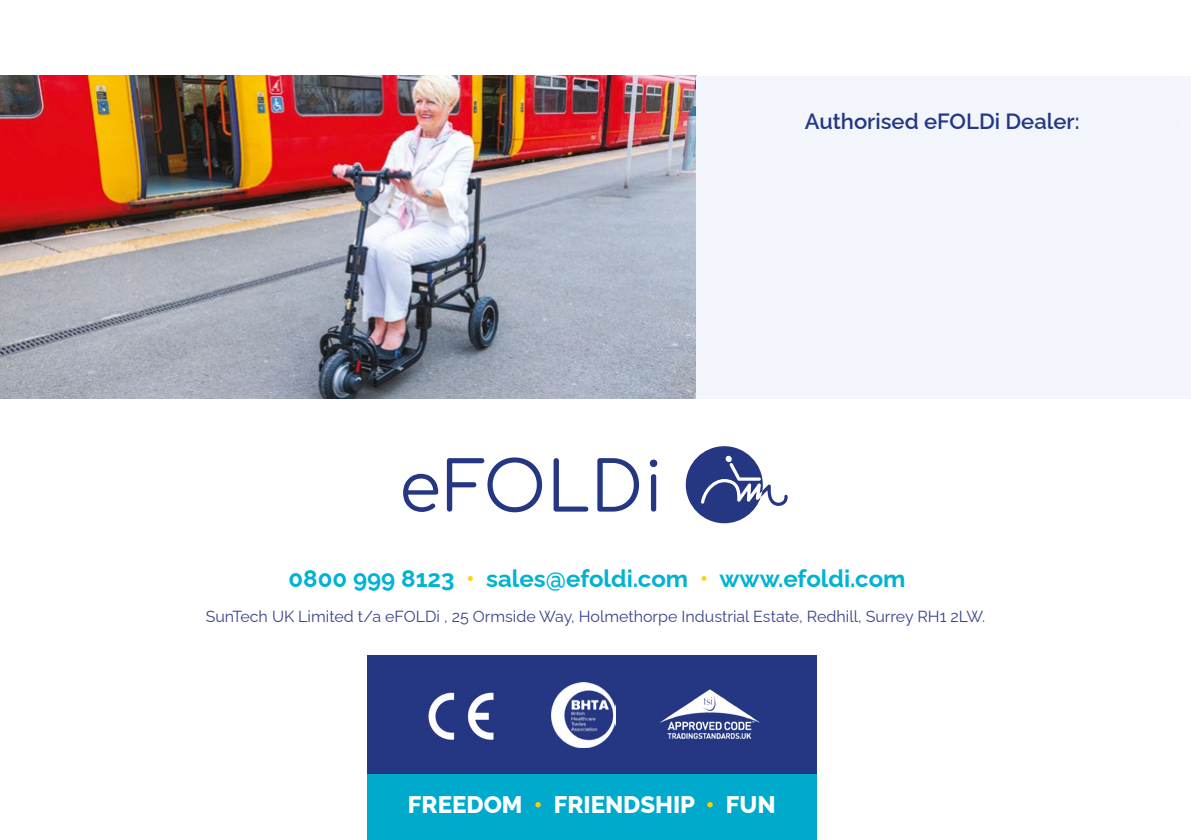
<style>
.page{position:relative;width:1191px;height:840px;background:#fff}
.page>*{position:absolute;margin:0;border:0;box-sizing:border-box;transform-origin:0 0}
.t1{font:700 24px "Raleway";color:#00b3d2}
.t2{font:800 24px "Raleway";color:#fff}
.t3{font:600 22px "Raleway";color:#253783}
.t4{font:16px "Raleway";color:#3a448d}
.s1{color:#ffd518}
.s2{color:#ffd100}
</style>
<div class="page">
<div style="left:367px;top:655px;width:449px;height:122px;background:#253783"></div>
<img style="left:0;top:76px;width:696px;height:322px">
<div style="left:696px;top:76px;width:495px;height:322px;background:#f2f5fc"></div>
<div style="left:367px;top:774px;width:449px;height:65px;background:#00aacd"></div>
<svg style="left:403px;top:473px;width:35px;height:38px"></svg>
<svg style="left:447px;top:457px;width:95px;height:55px"></svg>
<svg style="left:553px;top:458px;width:35px;height:53px"></svg>
<svg style="left:597px;top:458px;width:42px;height:53px"></svg>
<svg style="left:650px;top:459px;width:7px;height:52px"></svg>
<svg style="left:686px;top:446px;width:102px;height:77px"></svg>
<img style="left:551px;top:682px;width:65px;height:65px">
<img style="left:428px;top:692px;width:66px;height:48px">
<img style="left:660px;top:689px;width:100px;height:50px">
<h2 class="t3" style="left:804px;top:103px;width:276px">Authorised eFOLDi Dealer:</h2>
<h1 class="t1" style="left:288px;top:559px;width:618px">0800 999 8123 <span class="s1">•</span> sales@efoldi.com <span class="s1">•</span> www.efoldi.com</h1>
<p class="t4" style="left:206px;top:603px;width:781px">SunTech UK Limited t/a eFOLDi , 25 Ormside Way, Holmethorpe Industrial Estate, Redhill, Surrey RH1 2LW.</p>
<h1 class="t2" style="left:408px;top:784px;width:369px">FREEDOM <span class="s2">•</span> FRIENDSHIP <span class="s2">•</span> FUN</h1>
</div>
